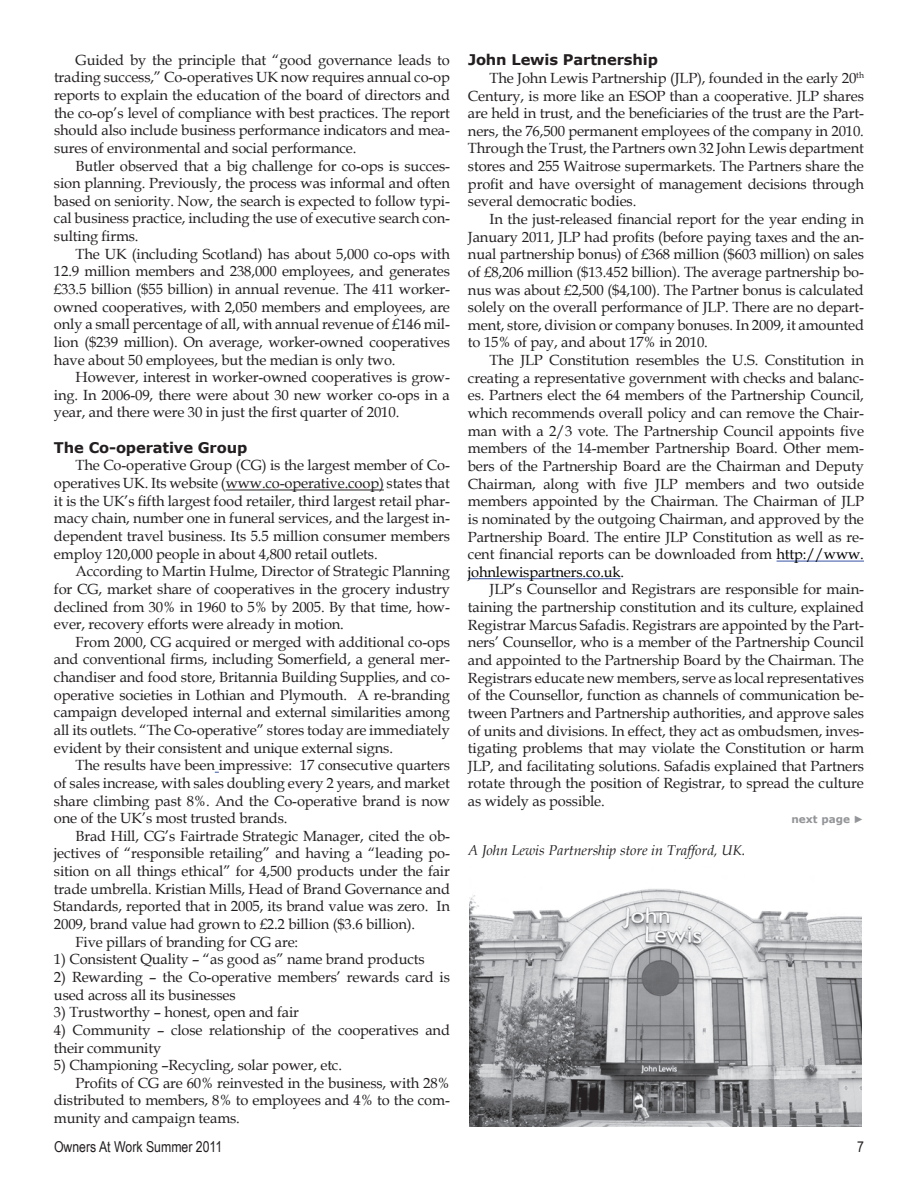
<style>
.page{position:relative;width:918px;height:1188px;background:#fff}
.page>*{position:absolute;margin:0;border:0;box-sizing:border-box;transform-origin:0 0}
.t1{font:15px "Arial Narrow";color:#231f20}
.t2{font:14.7px/17.7px "Book Antiqua";letter-spacing:-.01em;color:#231f20;text-align:justify}
.t3{font:700 14.7px "Verdana";letter-spacing:-.01em;color:#231f20}
.t4{font:italic 14.25px "Book Antiqua";color:#231f20}
.t5{font:700 10.5px "Verdana";color:#939598}
.s1{color:#040503}
.s2{font-family:"Book Antiqua";font-weight:400}
</style>
<div class="page">
<hr style="left:226px;top:490px;width:158px;height:1px;background:#231f20">
<hr style="left:777px;top:561px;width:87px;height:1px;background:#3853a3">
<hr style="left:468px;top:578px;width:153px;height:1px;background:#3853a3">
<img style="left:469px;top:889px;width:393px;height:237px">
<p class="t2" style="left:54px;top:51px;width:398px;text-indent:22px">Guided by the principle that “good governance leads to trading success,” Co-operatives UK now requires annual co-op reports to explain the education of the board of directors and the co-op’s level of compliance with best practices. The report should also include business performance indicators and mea&shy;sures of environmental and social performance.</p>
<p class="t2" style="left:54px;top:156px;width:398px;text-indent:22px">Butler observed that a big challenge for co-ops is succes&shy;sion planning. Previously, the process was informal and often based on seniority. Now, the search is expected to follow typi&shy;cal business practice, including the use of executive search con&shy;sulting firms.</p>
<p class="t2" style="left:54px;top:245px;width:398px;text-indent:22px">The UK (including Scotland) has about 5,000 co-ops with 12.9 million members and 238,000 employees, and generates £33.5 billion ($55 billion) in annual revenue. The 411 worker&shy;owned cooperatives, with 2,050 members and employees, are only a small percentage of all, with annual revenue of £146 mil&shy;lion ($239 million). On average, worker-owned cooperatives have about 50 employees, but the median is only two.</p>
<p class="t2" style="left:54px;top:368px;width:398px;text-indent:22px">However, interest in worker-owned cooperatives is grow&shy;ing. In 2006-09, there were about 30 new worker co-ops in a year, and there were 30 in just the first quarter of 2010.</p>
<p class="t3" style="left:54px;top:438px;width:195px">The Co-operative Group</p>
<p class="t2" style="left:54px;top:456px;width:398px;text-indent:22px">The Co-operative Group (CG) is the largest member of Co&shy;operatives UK. Its website (www.co-operative.coop) states that it is the UK’s fifth largest food retailer, third largest retail phar&shy;macy chain, number one in funeral services, and the largest in&shy;dependent travel business. Its 5.5 million consumer members employ 120,000 people in about 4,800 retail outlets.</p>
<p class="t2" style="left:54px;top:562px;width:398px;text-indent:22px">According to Martin Hulme, Director of Strategic Planning for CG, market share of cooperatives in the grocery industry declined from 30% in 1960 to 5% by 2005. By that time, how&shy;ever, recovery efforts were already in motion.</p>
<p class="t2" style="left:54px;top:633px;width:398px;text-indent:22px">From 2000, CG acquired or merged with additional co-ops and conventional firms, including Somerfield, a general mer&shy;chandiser and food store, Britannia Building Supplies, and co&shy;operative societies in Lothian and Plymouth. A re-branding campaign developed internal and external similarities among all its outlets. “The Co-operative” stores today are immediately evident by their consistent and unique external signs.</p>
<p class="t2" style="left:54px;top:756px;width:397px;text-indent:22px">The results have been impressive: 17 consecutive quarters of sales increase, with sales doubling every 2 years, and market share climbing past 8%. And the Co-operative brand is now one of the UK’s most trusted brands.</p>
<p class="t2" style="left:76px;top:827px;width:376px">Brad Hill, CG’s Fairtrade Strategic Manager, cited the ob-</p>
<p class="t2" style="left:54px;top:844px;width:398px">jectives of “responsible retailing” and having a “leading po-</p>
<p class="t2" style="left:54px;top:862px;width:397px">sition on all things ethical” for 4,500 products under the fair</p>
<p class="t2" style="left:54px;top:880px;width:398px">trade umbrella. Kristian Mills, Head of Brand Governance and</p>
<p class="t2" style="left:54px;top:897px;width:398px">Standards, reported that in 2005, its brand value was zero. In</p>
<p class="t2" style="left:54px;top:915px;width:363px">2009, brand value had grown to £2.2 billion ($3.6 billion).</p>
<p class="t2" style="left:76px;top:933px;width:224px">Five pillars of branding for CG are:</p>
<p class="t2" style="left:54px;top:950px;width:372px">1) Consistent Quality – “as good as” name brand products</p>
<p class="t2" style="left:54px;top:968px;width:398px">2) Rewarding – the Co-operative members’ rewards card is used across all its businesses</p>
<p class="t2" style="left:54px;top:1003px;width:247px">3) Trustworthy – honest, open and fair</p>
<p class="t2" style="left:54px;top:1021px;width:398px">4) Community – close relationship of the cooperatives and their community</p>
<p class="t2" style="left:54px;top:1056px;width:290px">5) Championing –Recycling, solar power, etc.</p>
<p class="t2" style="left:76px;top:1074px;width:376px">Profits of CG are 60% reinvested in the business, with 28%</p>
<p class="t2" style="left:54px;top:1091px;width:398px">distributed to members, 8% to employees and 4% to the com-</p>
<p class="t2" style="left:54px;top:1109px;width:187px">munity and campaign teams.</p>
<p class="t3" style="left:468px;top:51px;width:192px">John Lewis Partnership</p>
<p class="t2" style="left:468px;top:69px;width:398px;text-indent:22px">The John Lewis Partnership (JLP), founded in the early 20<sup>th </sup>Century, is more like an ESOP than a cooperative. JLP shares are held in trust, and the beneficiaries of the trust are the Part&shy;ners, the 76,500 permanent employees of the company in 2010.<br>Through the Trust, the Partners own 32 John Lewis department stores and 255 Waitrose supermarkets. The Partners share the profit and have oversight of management decisions through several democratic bodies.</p>
<p class="t2" style="left:468px;top:210px;width:398px;text-indent:22px">In the just-released financial report for the year ending in January 2011, JLP had profits (before paying taxes and the an&shy;nual partnership bonus) of £368 million ($603 million) on sales of £8,206 million ($13.452 billion). The average partnership bo&shy;nus was about £2,500 ($4,100). The Partner bonus is calculated solely on the overall performance of JLP. There are no depart&shy;ment, store, division or company bonuses. In 2009, it amounted to 15% of pay, and about 17% in 2010.</p>
<p class="t2" style="left:468px;top:351px;width:398px;text-indent:22px">The JLP Constitution resembles the U.S. Constitution in creating a representative government with checks and balanc&shy;es. Partners elect the 64 members of the Partnership Council, which recommends overall policy and can remove the Chair&shy;man with a 2/3 vote. The Partnership Council appoints five members of the 14-member Partnership Board. Other mem&shy;bers of the Partnership Board are the Chairman and Deputy Chairman, along with five JLP members and two outside members appointed by the Chairman. The Chairman of JLP is nominated by the outgoing Chairman, and approved by the Partnership Board. The entire JLP Constitution as well as re&shy;cent financial reports can be downloaded from <span class="s1">http://www. johnlewispartners.co.uk.</span></p>
<p class="t2" style="left:468px;top:580px;width:398px;text-indent:22px">JLP’s Counsellor and Registrars are responsible for main&shy;taining the partnership constitution and its culture, explained Registrar Marcus Safadis. Registrars are appointed by the Part&shy;ners’ Counsellor, who is a member of the Partnership Council and appointed to the Partnership Board by the Chairman. The Registrars educate new members, serve as local representatives of the Counsellor, function as channels of communication be&shy;tween Partners and Partnership authorities, and approve sales of units and divisions. In effect, they act as ombudsmen, inves&shy;tigating problems that may violate the Constitution or harm JLP, and facilitating solutions. Safadis explained that Partners rotate through the position of Registrar, to spread the culture as widely as possible.</p>
<p class="t4" style="left:468px;top:840px;width:279px">A John Lewis Partnership store in Trafford, UK.</p>
<p class="t5" style="left:791px;top:812px;width:74px">next page <span class="s2">►</span></p>
<p class="t1" style="left:54px;top:1136px;width:170px">Owners At Work Summer 2011</p>
<p class="t1" style="left:857px;top:1136px;width:8px">7</p>
<p class="t1" style="left:54px;top:1137px;width:8px">7</p>
</div>
